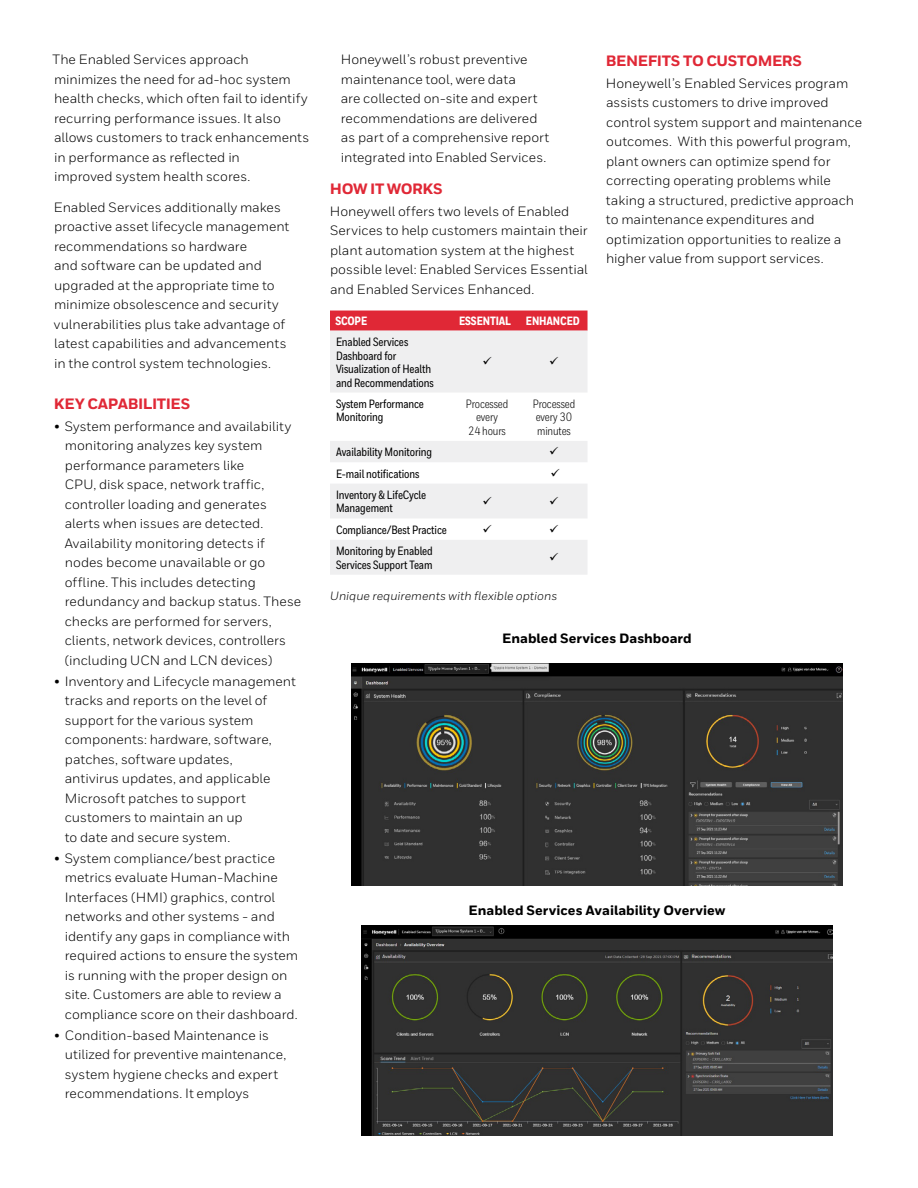
<style>
.page{position:relative;width:918px;height:1188px;background:#fff}
.page>*{position:absolute;margin:0;border:0;box-sizing:border-box;transform-origin:0 0}
.t1{font:800 15px "Honeywell Sans";letter-spacing:-.025em;color:#e02836}
.t2{font:13.5px/19.5px "Honeywell Sans";color:#000}
.t3{font:800 13.5px "Honeywell Sans";color:#000}
.t4{font:500 12px/13.5px "Honeywell Cond";letter-spacing:-.01em;color:#000}
.t5{font:12px/13.5px "Honeywell Cond";letter-spacing:-.01em;color:#000;text-align:center}
.t6{font:italic 12px "Honeywell Sans";color:#000}
.t7{font:800 12px "Honeywell Cond";letter-spacing:-.01em;color:#fff}
</style>
<div class="page">
<img style="left:352px;top:664px;width:490px;height:221px">
<img style="left:361px;top:925px;width:472px;height:210px">
<div style="left:330px;top:311px;width:258px;height:20px;background:#e02836"></div>
<svg style="left:330px;top:331px;width:257px;height:244px;fill:#efeff0"></svg>
<svg style="left:483px;top:357px;width:8px;height:8px"></svg>
<svg style="left:550px;top:357px;width:8px;height:8px"></svg>
<svg style="left:550px;top:447px;width:8px;height:8px"></svg>
<svg style="left:552px;top:468px;width:8px;height:8px"></svg>
<svg style="left:483px;top:496px;width:8px;height:8px"></svg>
<svg style="left:550px;top:496px;width:8px;height:8px"></svg>
<svg style="left:483px;top:524px;width:8px;height:8px"></svg>
<svg style="left:550px;top:524px;width:8px;height:8px"></svg>
<svg style="left:550px;top:553px;width:8px;height:7px"></svg>
<p class="t2" style="left:52px;top:50px;width:258px">The Enabled Services approach minimizes the need for ad-hoc system health checks, which often fail to identify recurring performance issues. It also allows customers to track enhancements in performance as reflected in<br>improved system health scores.</p>
<p class="t2" style="left:54px;top:197px;width:237px">Enabled Services additionally makes proactive asset lifecycle management recommendations so hardware<br>and software can be updated and upgraded at the appropriate time to minimize obsolescence and security vulnerabilities plus take advantage of latest capabilities and advancements in the control system technologies.</p>
<p class="t1" style="left:54px;top:394px;width:138px">KEY CAPABILITIES</p>
<p class="t2" style="left:65px;top:416px;width:238px;text-indent:-11px">• System performance and availability monitoring analyzes key system performance parameters like<br>CPU, disk space, network traffic, controller loading and generates alerts when issues are detected.<br>Availability monitoring detects if nodes become unavailable or go offline. This includes detecting redundancy and backup status. These checks are performed for servers, clients, network devices, controllers (including UCN and LCN devices)</p>
<p class="t2" style="left:65px;top:671px;width:233px;text-indent:-11px">• Inventory and Lifecycle management tracks and reports on the level of support for the various system components: hardware, software, patches, software updates,<br>antivirus updates, and applicable<br>Microsoft patches to support customers to maintain an up<br>to date and secure system.</p>
<p class="t2" style="left:65px;top:848px;width:235px;text-indent:-11px">• System compliance/best practice metrics evaluate Human-Machine Interfaces (HMI) graphics, control networks and other systems - and identify any gaps in compliance with required actions to ensure the system is running with the proper design on site. Customers are able to review a compliance score on their dashboard.</p>
<p class="t2" style="left:65px;top:1026px;width:223px;text-indent:-11px">• Condition-based Maintenance is utilized for preventive maintenance, system hygiene checks and expert recommendations. It employs</p>
<p class="t2" style="left:341px;top:50px;width:210px">Honeywell’s robust preventive maintenance tool, were data<br>are collected on-site and expert recommendations are delivered as part of a comprehensive report integrated into Enabled Services.</p>
<p class="t1" style="left:330px;top:179px;width:114px">HOW IT WORKS</p>
<p class="t2" style="left:330px;top:201px;width:259px">Honeywell offers two levels of Enabled Services to help customers maintain their plant automation system at the highest possible level: Enabled Services Essential and Enabled Services Enhanced.</p>
<p class="t7" style="left:335px;top:314px;width:33px">SCOPE</p>
<p class="t7" style="left:459px;top:314px;width:122px">ESSENTIAL ENHANCED</p>
<p class="t4" style="left:336px;top:335px;width:99px">Enabled Services<br>Dashboard for<br>Visualization of Health and Recommendations</p>
<p class="t4" style="left:336px;top:397px;width:89px">System Performance<br>Monitoring</p>
<p class="t5" style="left:466px;top:397px;width:44px">Processed every<br>24 hours</p>
<p class="t5" style="left:533px;top:397px;width:44px;text-align:left">Processed every 30 minutes</p>
<p class="t4" style="left:336px;top:446px;width:98px">Availability Monitoring</p>
<p class="t4" style="left:336px;top:467px;width:85px">E-mail notifications</p>
<p class="t4" style="left:336px;top:488px;width:92px">Inventory &amp; LifeCycle<br>Management</p>
<p class="t4" style="left:336px;top:523px;width:112px">Compliance/Best Practice</p>
<p class="t4" style="left:336px;top:545px;width:98px">Monitoring by Enabled<br>Services Support Team</p>
<p class="t6" style="left:330px;top:589px;width:228px">Unique requirements with flexible options</p>
<p class="t1" style="left:606px;top:51px;width:197px">BENEFITS TO CUSTOMERS</p>
<p class="t2" style="left:606px;top:73px;width:258px">Honeywell’s Enabled Services program assists customers to drive improved control system support and maintenance outcomes. With this powerful program, plant owners can optimize spend for correcting operating problems while taking a structured, predictive approach to maintenance expenditures and optimization opportunities to realize a higher value from support services.</p>
<p class="t3" style="left:502px;top:630px;width:191px">Enabled Services Dashboard</p>
<p class="t3" style="left:469px;top:902px;width:258px">Enabled Services Availability Overview</p>
</div>
